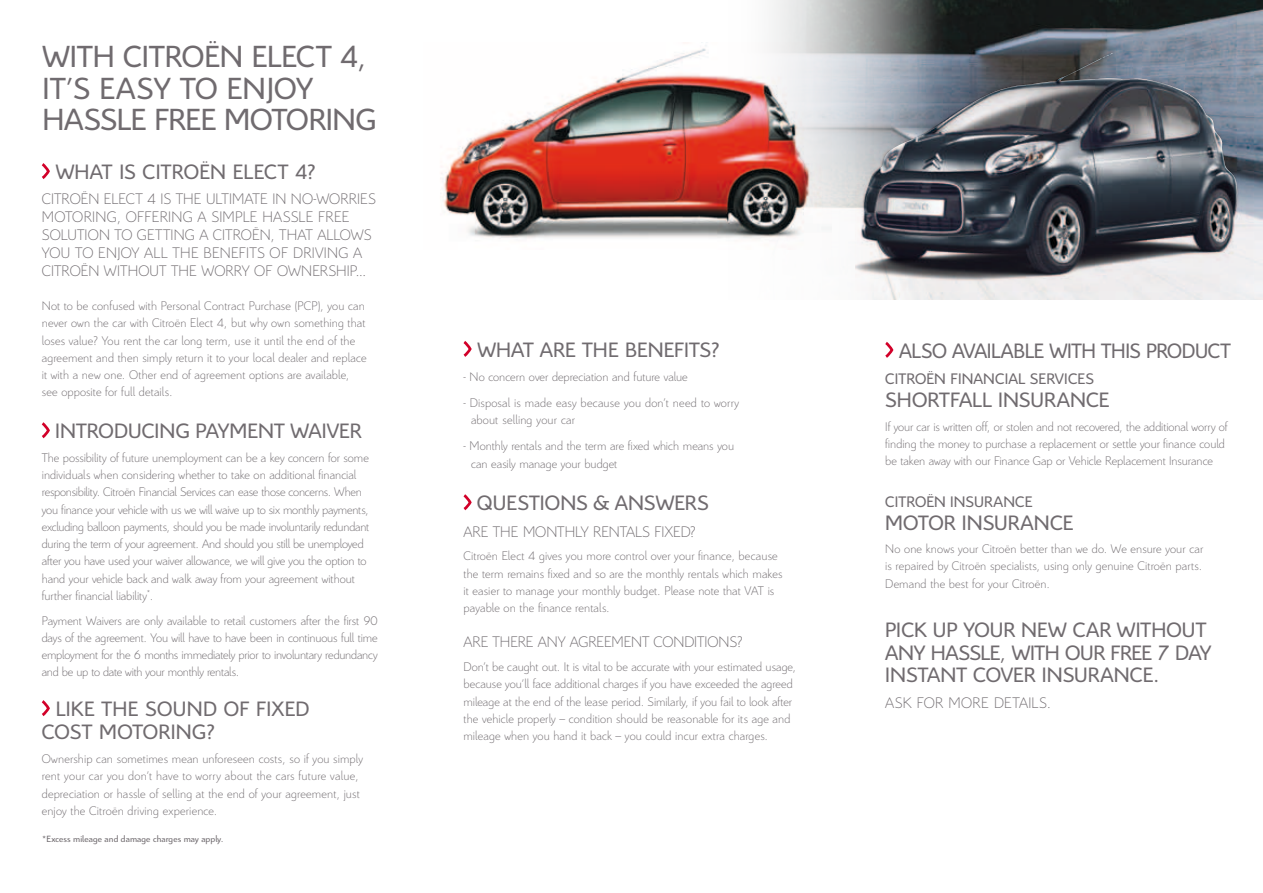
<style>
.page{position:relative;width:1263px;height:893px;background:#fff}
.page>*{position:absolute;margin:0;border:0;box-sizing:border-box;transform-origin:0 0}
.t1{font:33px/31.5px "Citroen";letter-spacing:-.005em;color:#706b6f}
.t2{font:22.5px/22.5px "Citroen";color:#706b6f}
.t3{font:300 16.5px "Citroen";color:#706b6f}
.t4{font:16.5px "Citroen";letter-spacing:.005em;color:#706b6f}
.t5{font:300 16.5px "Citroen";letter-spacing:.02em;color:#706b6f}
.t6{font:300 13.5px/17.2px "Citroen";letter-spacing:.005em;color:#706b6f}
.t7{font:9.75px "Citroen";letter-spacing:.01em;color:#706b6f}
</style>
<div class="page">
<img style="left:964px;top:0;width:299px;height:300px">
<svg style="left:771px;top:0;width:193px;height:300px"></svg>
<img style="left:855px;top:40px;width:397px;height:251px">
<img style="left:861px;top:53px;width:378px;height:221px">
<img style="left:441px;top:42px;width:390px;height:207px">
<img style="left:447px;top:50px;width:257px;height:183px">
<div style="left:422px;top:299px;width:399px;height:474px;background:#fff"></div>
<svg style="left:463px;top:341px;width:9px;height:16px"></svg>
<svg style="left:463px;top:494px;width:9px;height:16px"></svg>
<svg style="left:42px;top:163px;width:8px;height:16px"></svg>
<svg style="left:42px;top:422px;width:8px;height:16px"></svg>
<svg style="left:42px;top:700px;width:8px;height:16px"></svg>
<svg style="left:885px;top:342px;width:8px;height:16px"></svg>
<h1 class="t1" style="left:43px;top:41px;width:335px">WITH CITROËN ELECT 4,<br>IT’S EASY TO ENJOY<br>HASSLE FREE MOTORING</h1>
<h2 class="t2" style="left:56px;top:161px;width:262px">WHAT IS CITROËN ELECT 4?</h2>
<p class="t3" style="left:42px;top:189px;width:144px">CITROËN ELECT 4 is the</p>
<p class="t3" style="left:206px;top:189px;width:9px">ultimate</p>
<p class="t3" style="left:272px;top:189px;width:54px">inno-worries</p>
<p class="t3" style="left:42px;top:207px;width:11px">motoring</p>
<p class="t3" style="left:117px;top:207px;width:19px">, offering</p>
<p class="t3" style="left:198px;top:207px;width:23px">a simple</p>
<p class="t3" style="left:262px;top:207px;width:10px">hassle</p>
<p class="t3" style="left:318px;top:207px;width:9px">free</p>
<p class="t3" style="left:42px;top:225px;width:10px">solution</p>
<p class="t3" style="left:114px;top:225px;width:32px">to getting</p>
<p class="t3" style="left:199px;top:225px;width:32px">a Citroën</p>
<p class="t3" style="left:270px;top:225px;width:19px">, that</p>
<p class="t3" style="left:317px;top:225px;width:10px">allows</p>
<p class="t3" style="left:42px;top:243px;width:11px">you</p>
<p class="t3" style="left:75px;top:243px;width:33px">to enjoy</p>
<p class="t3" style="left:144px;top:243px;width:38px">all the</p>
<p class="t3" style="left:204px;top:243px;width:9px">benefits</p>
<p class="t3" style="left:270px;top:243px;width:33px">of driving</p>
<p class="t3" style="left:353px;top:243px;width:8px">a</p>
<p class="t3" style="left:42px;top:261px;width:18px">Citroën</p>
<p class="t3" style="left:104px;top:261px;width:10px">without</p>
<p class="t3" style="left:171px;top:261px;width:10px">the</p>
<p class="t3" style="left:201px;top:261px;width:11px">worry</p>
<p class="t3" style="left:254px;top:261px;width:33px">of ownership</p>
<p class="t3" style="left:355px;top:261px;width:13px">...</p>
<p class="t6" style="left:42px;top:297px;width:326px">Not to be confused with Personal Contract Purchase (PCP), you can never own the car with Citroën Elect 4, but why own something that loses value? You rent the car long term, use it until the end of the agreement and then simply return it to your local dealer and replace it with a new one. Other end of agreement options are available, see opposite for full details.</p>
<h2 class="t2" style="left:55px;top:420px;width:13px">intro</h2>
<h2 class="t2" style="left:114px;top:420px;width:27px">ducing</h2>
<h2 class="t2" style="left:196px;top:420px;width:65px">Payment</h2>
<h2 class="t2" style="left:290px;top:420px;width:30px">Waiver</h2>
<p class="t6" style="left:42px;top:449px;width:329px">The possibility of future unemployment can be a key concern for some individuals when considering whether to take on additional financial responsibility. Citroën Financial Services can ease those concerns. When you finance your vehicle with us we will waive up to six monthly payments, excluding balloon payments, should you be made involuntarily redundant during the term of your agreement. And should you still be unemployed after you have used your waiver allowance, we will give you the option to hand your vehicle back and walk away from your agreement without further financial liability<sup>*</sup>.</p>
<p class="t6" style="left:42px;top:612px;width:337px;text-align:justify">Payment Waivers are only available to retail customers after the first 90 days of the agreement. You will have to have been in continuous full time employment for the 6 months immediately prior to involuntary redundancy and be up to date with your monthly rentals.</p>
<h2 class="t2" style="left:42px;top:697px;width:267px;line-height:23.2px;text-indent:14px">LIKE THE SOUND OF FIXED<br>COST MOTORING?</h2>
<p class="t6" style="left:42px;top:750px;width:323px">Ownership can sometimes mean unforeseen costs, so if you simply rent your car you don’t have to worry about the cars future value, depreciation or hassle of selling at the end of your agreement, just enjoy the Citroën driving experience.</p>
<p class="t7" style="left:42px;top:833px;width:183px">*Excess mileage and damage charges may apply.</p>
<h2 class="t2" style="left:477px;top:338px;width:244px">WHAT ARE THE BENEFITS?</h2>
<p class="t6" style="left:463px;top:368px;width:226px">- No concern over depreciation and future value</p>
<p class="t6" style="left:471px;top:394px;width:270px;text-indent:-8px">- Disposal is made easy because you don’t need to worry about selling your car</p>
<p class="t6" style="left:471px;top:437px;width:265px;text-indent:-8px">- Monthly rentals and the term are fixed which means you can easily manage your budget</p>
<h2 class="t2" style="left:477px;top:492px;width:232px">QUESTIONS &amp; ANSWERS</h2>
<p class="t3" style="left:463px;top:522px;width:234px">ARE THE MONTHLY RENTALS FIXED?</p>
<p class="t6" style="left:463px;top:547px;width:320px">Citroën Elect 4 gives you more control over your finance, because the term remains fixed and so are the monthly rentals which makes it easier to manage your monthly budget. Please note that VAT is payable on the finance rentals.</p>
<p class="t3" style="left:463px;top:633px;width:281px">ARE THERE ANY AGREEMENT CONDITIONS?</p>
<p class="t6" style="left:463px;top:658px;width:334px">Don’t be caught out. It is vital to be accurate with your estimated usage, because you’ll face additional charges if you have exceeded the agreed mileage at the end of the lease period. Similarly, if you fail to look after the vehicle properly – condition should be reasonable for its age and mileage when you hand it back – you could incur extra charges.</p>
<h2 class="t2" style="left:899px;top:339px;width:333px">ALSO AVAILABLE WITH THIS PRODUCT</h2>
<p class="t4" style="left:885px;top:369px;width:209px">CITROËN FINANCIAL SERVICES</p>
<h2 class="t2" style="left:885px;top:388px;width:226px">SHORTFALL INSURANCE</h2>
<p class="t6" style="left:885px;top:417px;width:344px">If your car is written off, or stolen and not recovered, the additional worry of finding the money to purchase a replacement or settle your finance could be taken away with our Finance Gap or Vehicle Replacement Insurance</p>
<p class="t4" style="left:885px;top:492px;width:149px">CITROËN INSURANCE</p>
<h2 class="t2" style="left:885px;top:511px;width:190px">MOTOR INSURANCE</h2>
<p class="t6" style="left:885px;top:540px;width:319px;text-align:justify">No one knows your Citroën better than we do. We ensure your car is repaired by Citroën specialists, using only genuine Citroën parts.<br>Demand the best for your Citroën.</p>
<h2 class="t2" style="left:885px;top:619px;width:328px">PICK UP YOUR NEW CAR WITHOUT<br>ANY HASSLE, WITH OUR FREE 7 DAY<br>INSTANT COVER INSURANCE.</h2>
<p class="t5" style="left:885px;top:693px;width:167px">ASK FOR MORE DETAILS.</p>
</div>
